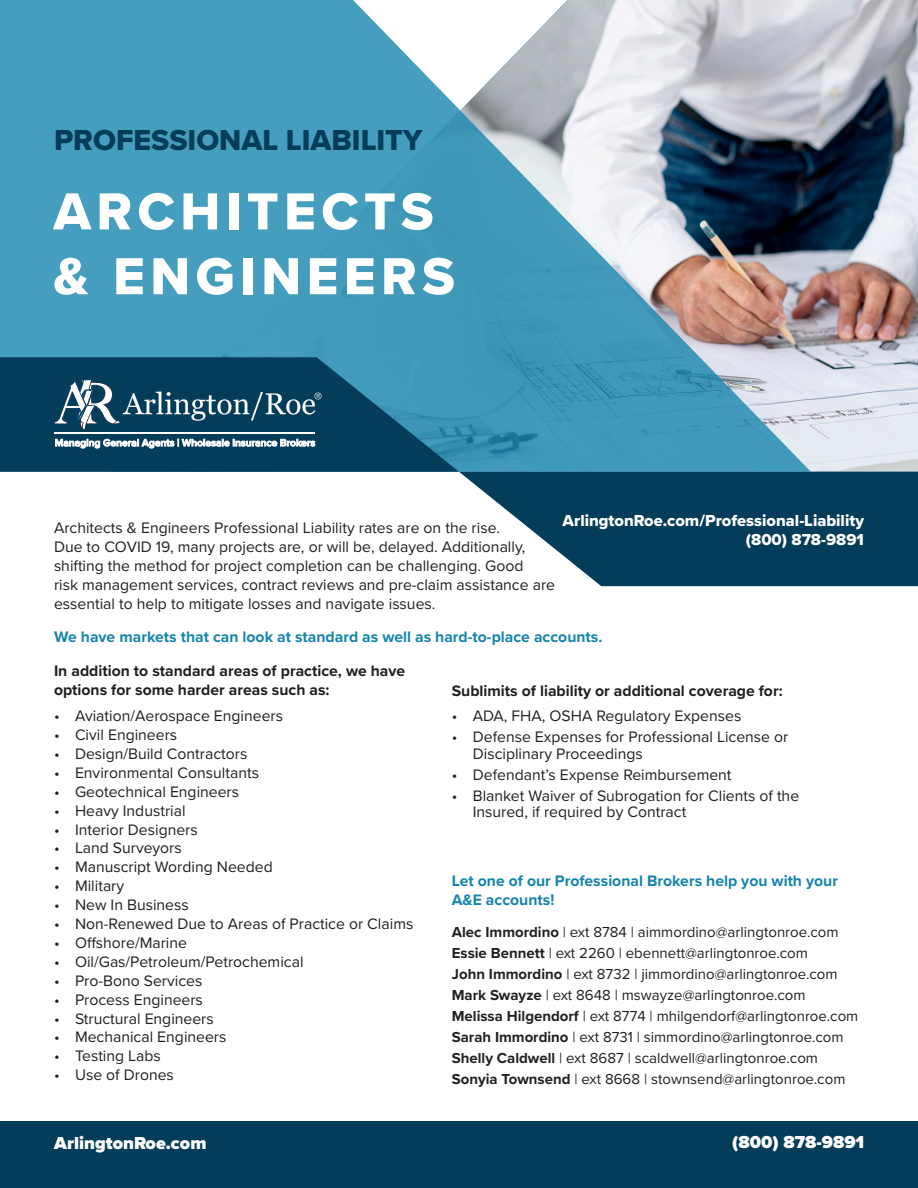
<style>
.page{position:relative;width:918px;height:1188px;background:#fff}
.page>*{position:absolute;margin:0;border:0;box-sizing:border-box;transform-origin:0 0}
.t1{font:54px/64.8px "Proxima Nova Extrabld";letter-spacing:.1em;color:#fff}
.t2{font:30px "Proxima Nova Extrabld";color:#033d5a}
.t3{font:900 18px "Proxima Nova";color:#fff}
.t4{font:16.5px "Proxima Nova Extrabld";color:#fff}
.t5{font:15.75px/18.9px "Proxima Nova";color:#231f20}
.t6{font:700 15.75px/18.9px "Proxima Nova";color:#1585ad}
.t7{font:700 15.75px/18.9px "Proxima Nova";color:#231f20}
.t8{font:15px/21px "Proxima Nova";color:#231f20}
.t9{font:600 10.35px "Proxima Nova";color:#fff}
.s1{font-weight:700}
</style>
<div class="page">
<img style="left:811px;top:0;width:107px;height:472px">
<svg style="left:0;top:0;width:811px;height:472px;background:#68a4bc"></svg>
<div style="left:0;top:1122px;width:918px;height:66px;background:#033d5a"></div>
<svg style="left:459px;top:472px;width:459px;height:114px;fill:#033d5a"></svg>
<svg style="left:0;top:357px;width:459px;height:115px;background:#11516e"></svg>
<svg style="left:54px;top:379px;width:267px;height:51px;background:#2b5b74"></svg>
<hr style="left:54px;top:432px;width:261px;height:1px;background:#fff">
<p class="t2" style="left:54px;top:117px;width:370px">PROFESSIONAL LIABILITY</p>
<p class="t1" style="left:53px;top:178px;width:403px">ARCHITECTS &amp; ENGINEERS</p>
<p class="t9" style="left:55px;top:435px;width:262px">Managing General Agents | Wholesale Insurance Brokers</p>
<p class="t5" style="left:54px;top:518px;width:503px">Architects &amp; Engineers Professional Liability rates are on the rise.<br>Due to COVID 19, many projects are, or will be, delayed. Additionally, shifting the method for project completion can be challenging. Good<br>risk management services, contract reviews and pre-claim assistance are essential to help to mitigate losses and navigate issues.</p>
<p class="t4" style="left:563px;top:508px;width:303px">ArlingtonRoe.com/Professional-Liability</p>
<p class="t4" style="left:746px;top:528px;width:120px">(800) 878-9891</p>
<p class="t6" style="left:54px;top:627px;width:550px">We have markets that can look at standard as well as hard-to-place accounts.</p>
<p class="t7" style="left:54px;top:661px;width:353px">In addition to standard areas of practice, we have options for some harder areas such as:</p>
<p class="t7" style="left:452px;top:681px;width:332px">Sublimits of liability or additional coverage for:</p>
<p class="t5" style="left:452px;top:706px;width:291px">• ADA, FHA, OSHA Regulatory Expenses</p>
<p class="t5" style="left:473px;top:728px;width:317px;line-height:16.5px;text-indent:-21px">• Defense Expenses for Professional License or<br>Disciplinary Proceedings</p>
<p class="t5" style="left:452px;top:764px;width:281px">• Defendant’s Expense Reimbursement</p>
<p class="t5" style="left:473px;top:786px;width:328px;line-height:16.5px;text-indent:-21px">• Blanket Waiver of Subrogation for Clients of the<br>Insured, if required by Contract</p>
<p class="t5" style="left:54px;top:706px;width:231px">• Aviation/Aerospace Engineers</p>
<p class="t5" style="left:54px;top:725px;width:125px">• Civil Engineers</p>
<p class="t5" style="left:54px;top:744px;width:195px">• Design/Build Contractors</p>
<p class="t5" style="left:54px;top:762px;width:207px">• Environmental Consultants</p>
<p class="t5" style="left:54px;top:781px;width:187px">• Geotechnical Engineers</p>
<p class="t5" style="left:54px;top:800px;width:133px">• Heavy Industrial</p>
<p class="t5" style="left:54px;top:819px;width:145px">• Interior Designers</p>
<p class="t5" style="left:54px;top:838px;width:129px">• Land Surveyors</p>
<p class="t5" style="left:54px;top:857px;width:220px">• Manuscript Wording Needed</p>
<p class="t5" style="left:54px;top:876px;width:72px">• Military</p>
<p class="t5" style="left:54px;top:895px;width:136px">• New In Business</p>
<p class="t5" style="left:54px;top:914px;width:361px">• Non-Renewed Due to Areas of Practice or Claims</p>
<p class="t5" style="left:54px;top:933px;width:135px">• Offshore/Marine</p>
<p class="t5" style="left:54px;top:951px;width:251px">• Oil/Gas/Petroleum/Petrochemical</p>
<p class="t5" style="left:54px;top:970px;width:150px">• Pro-Bono Services</p>
<p class="t5" style="left:54px;top:989px;width:150px">• Process Engineers</p>
<p class="t5" style="left:54px;top:1008px;width:161px">• Structural Engineers</p>
<p class="t5" style="left:54px;top:1027px;width:174px">• Mechanical Engineers</p>
<p class="t5" style="left:54px;top:1046px;width:108px">• Testing Labs</p>
<p class="t5" style="left:54px;top:1065px;width:121px">• Use of Drones</p>
<p class="t6" style="left:452px;top:871px;width:388px">Let one of our Professional Brokers help you with your<br>A&amp;E accounts!</p>
<p class="t8" style="left:452px;top:921px;width:388px"><span class="s1">Alec Immordino</span> | ext 8784 | aimmordino@arlingtonroe.com</p>
<p class="t8" style="left:452px;top:942px;width:358px"><span class="s1">Essie Bennett</span> | ext 2260 | ebennett@arlingtonroe.com</p>
<p class="t8" style="left:452px;top:963px;width:387px"><span class="s1">John Immordino</span> | ext 8732 | jimmordino@arlingtonroe.com</p>
<p class="t8" style="left:452px;top:984px;width:355px"><span class="s1">Mark Swayze</span> | ext 8648 | mswayze@arlingtonroe.com</p>
<p class="t8" style="left:452px;top:1005px;width:408px"><span class="s1">Melissa Hilgendorf</span> | ext 8774 | mhilgendorf@arlingtonroe.com</p>
<p class="t8" style="left:452px;top:1026px;width:393px"><span class="s1">Sarah Immordino</span> | ext 8731 | simmordino@arlingtonroe.com</p>
<p class="t8" style="left:452px;top:1047px;width:395px"><span class="s1">Shelly Caldwell</span> | ext 8687 | scaldwell@arlingtonroe.com<br><span class="s1">Sonyia Townsend</span> | ext 8668 | stownsend@arlingtonroe.com</p>
<p class="t3" style="left:54px;top:1130px;width:154px">ArlingtonRoe.com</p>
<p class="t3" style="left:732px;top:1128px;width:133px">(800) 878-9891</p>
</div>
